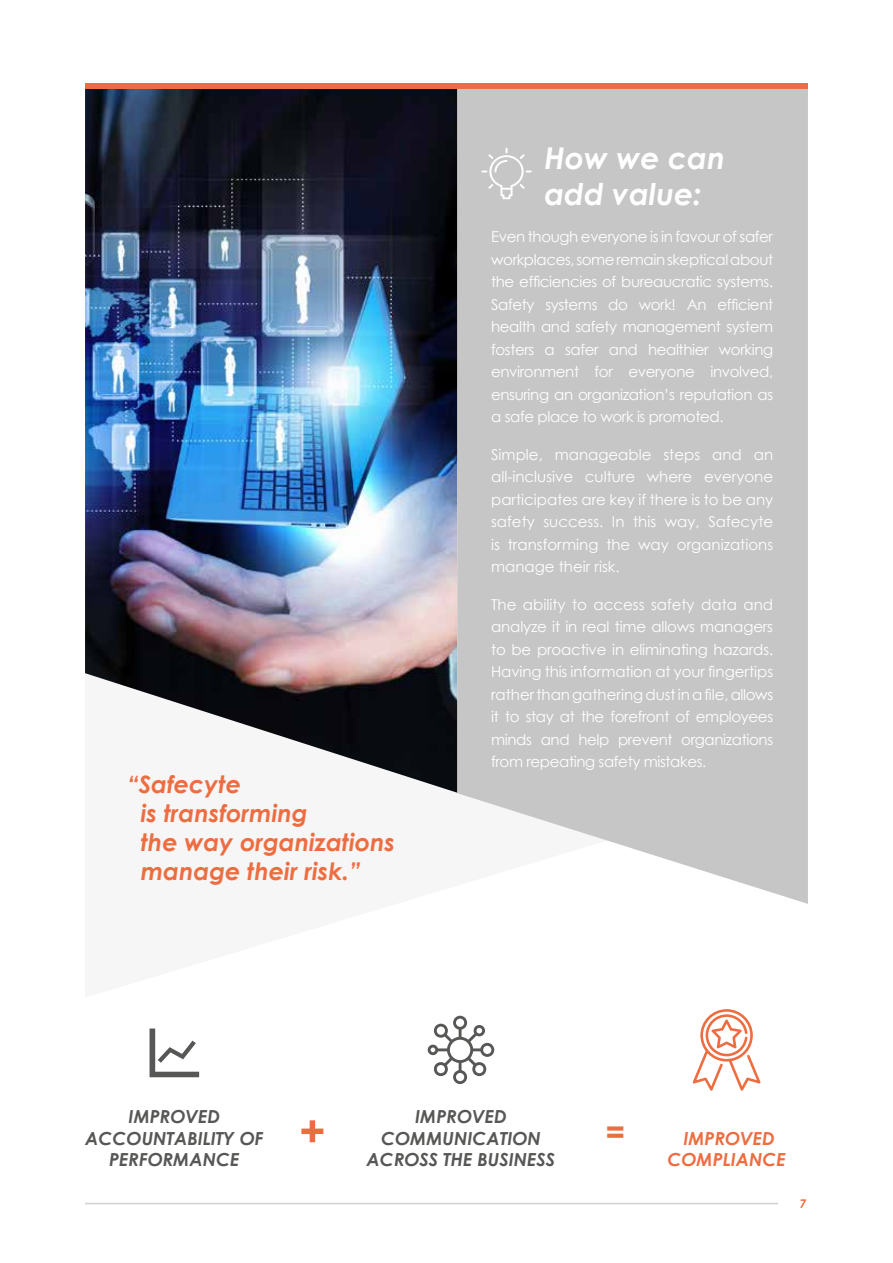
<style>
.page{position:relative;width:893px;height:1263px;background:#fff}
.page>*{position:absolute;margin:0;border:0;box-sizing:border-box;transform-origin:0 0}
.t1{font:italic 700 33px "Century Gothic";color:#ed6d41}
.t2{font:italic 700 30px/36px "Century Gothic";color:#fff}
.t3{font:italic 700 24px/28.8px "Century Gothic";color:#ed6d41}
.t4{font:italic 700 18px/21.6px "Century Gothic";color:#575756;text-align:center}
.t5{font:italic 700 18px/21.6px "Century Gothic";color:#ed6d41;text-align:center}
.t6{font:15px/22.5px "Century Gothic";letter-spacing:-.025em;color:#fff;text-align:justify}
.t7{font:italic 700 12px "Century Gothic";color:#ed6d41}
</style>
<div class="page">
<svg style="left:457px;top:89px;width:351px;height:815px;background:#c9c9c9"></svg>
<img style="left:85px;top:89px;width:372px;height:704px">
<svg style="left:301px;top:1120px;width:22px;height:22px"></svg>
<svg style="left:150px;top:1028px;width:49px;height:49px"></svg>
<svg style="left:428px;top:1016px;width:66px;height:68px"></svg>
<svg style="left:693px;top:1009px;width:68px;height:82px"></svg>
<svg style="left:481px;top:148px;width:51px;height:51px;background:#cdcdcd"></svg>
<div style="left:85px;top:84px;width:723px;height:5px;background:#ed6d41"></div>
<hr style="left:85px;top:1203px;width:693px;height:1px;background:#d0d0d0">
<h3 class="t3" style="left:141px;top:769px;width:256px;text-indent:-13px">“Safecyte<br>is transforming<br>the way organizations manage their risk.”</h3>
<h2 class="t2" style="left:544px;top:139px;width:182px">How we can add value:</h2>
<p class="t6" style="left:491px;top:225px;width:284px">Even though everyone is in favour of safer workplaces, some remain skeptical about the efficiencies of bureaucratic systems.<br>Safety systems do work! An efficient health and safety management system fosters a safer and healthier working environment for everyone involved, ensuring an organization’s reputation as a safe place to work is promoted.</p>
<p class="t6" style="left:491px;top:442px;width:284px">Simple, manageable steps and an all-inclusive culture where everyone participates are key if there is to be any safety success. In this way, Safecyte is transforming the way organizations manage their risk.</p>
<p class="t6" style="left:491px;top:592px;width:284px">The ability to access safety data and analyze it in real time allows managers to be proactive in eliminating hazards.<br>Having this information at your fingertips rather than gathering dust in a file, allows it to stay at the forefront of employees minds and help prevent organizations from repeating safety mistakes.</p>
<p class="t4" style="left:85px;top:1105px;width:180px">IMPROVED<br>ACCOUNTABILITY OF<br>PERFORMANCE</p>
<p class="t4" style="left:367px;top:1105px;width:190px">IMPROVED<br>COMMUNICATION<br>ACROSS THE BUSINESS</p>
<h1 class="t1" style="left:606px;top:1110px;width:21px">=</h1>
<p class="t5" style="left:667px;top:1127px;width:120px">IMPROVED<br>COMPLIANCE</p>
<p class="t7" style="left:800px;top:1196px;width:8px">7</p>
</div>
